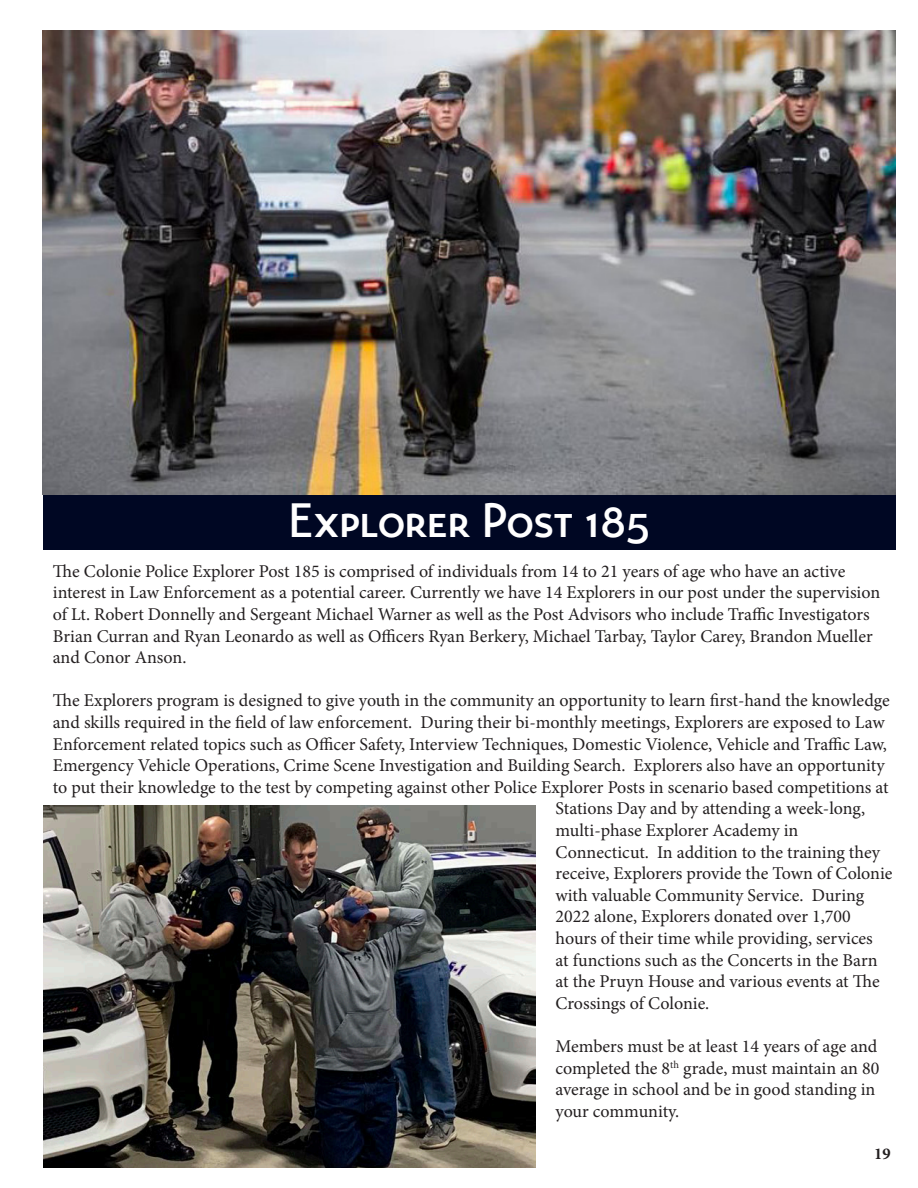
<style>
.page{position:relative;width:918px;height:1188px;background:#fff}
.page>*{position:absolute;margin:0;border:0;box-sizing:border-box;transform-origin:0 0}
.t1{font:500 48px "Transat";color:#fff}
.t2{font:18px/21.6px "Minion Pro";color:#231f20}
.t3{font:700 16.5px "Minion Pro";color:#231f20}
</style>
<div class="page">
<div style="left:43px;top:490px;width:853px;height:60px;background:#000723"></div>
<img style="left:43px;top:30px;width:853px;height:464px">
<img style="left:43px;top:806px;width:492px;height:362px">
<p class="t1" style="left:288px;top:492px;width:364px">Explorer Post 185</p>
<p class="t2" style="left:53px;top:560px;width:829px">The Colonie Police Explorer Post 185 is comprised of individuals from 14 to 21 years of age who have an active interest in Law Enforcement as a potential career. Currently we have 14 Explorers in our post under the supervision of Lt. Robert Donnelly and Sergeant Michael Warner as well as the Post Advisors who include Traffic Investigators Brian Curran and Ryan Leonardo as well as Officers Ryan Berkery, Michael Tarbay, Taylor Carey, Brandon Mueller and Conor Anson.</p>
<p class="t2" style="left:53px;top:690px;width:838px">The Explorers program is designed to give youth in the community an opportunity to learn first-hand the knowledge</p>
<p class="t2" style="left:53px;top:712px;width:833px">and skills required in the field of law enforcement. During their bi-monthly meetings, Explorers are exposed to Law</p>
<p class="t2" style="left:53px;top:733px;width:836px">Enforcement related topics such as Officer Safety, Interview Techniques, Domestic Violence, Vehicle and Traffic Law,</p>
<p class="t2" style="left:53px;top:755px;width:833px">Emergency Vehicle Operations, Crime Scene Investigation and Building Search. Explorers also have an opportunity</p>
<p class="t2" style="left:53px;top:776px;width:836px">to put their knowledge to the test by competing against other Police Explorer Posts in scenario based competitions at</p>
<p class="t2" style="left:556px;top:798px;width:311px">Stations Day and by attending a week-long,</p>
<p class="t2" style="left:556px;top:820px;width:244px">multi-phase Explorer Academy in</p>
<p class="t2" style="left:556px;top:841px;width:326px">Connecticut. In addition to the training they</p>
<p class="t2" style="left:556px;top:863px;width:338px">receive, Explorers provide the Town of Colonie</p>
<p class="t2" style="left:556px;top:884px;width:310px">with valuable Community Service. During</p>
<p class="t2" style="left:556px;top:906px;width:297px">2022 alone, Explorers donated over 1,700</p>
<p class="t2" style="left:556px;top:928px;width:319px">hours of their time while providing, services</p>
<p class="t2" style="left:556px;top:949px;width:324px">at functions such as the Concerts in the Barn</p>
<p class="t2" style="left:556px;top:971px;width:326px">at the Pruyn House and various events at The</p>
<p class="t2" style="left:556px;top:992px;width:155px">Crossings of Colonie.</p>
<p class="t2" style="left:556px;top:1036px;width:325px">Members must be at least 14 years of age and completed the 8<sup>th</sup> grade, must maintain an 80 average in school and be in good standing in your community.</p>
<p class="t3" style="left:874px;top:1143px;width:18px">19</p>
</div>
